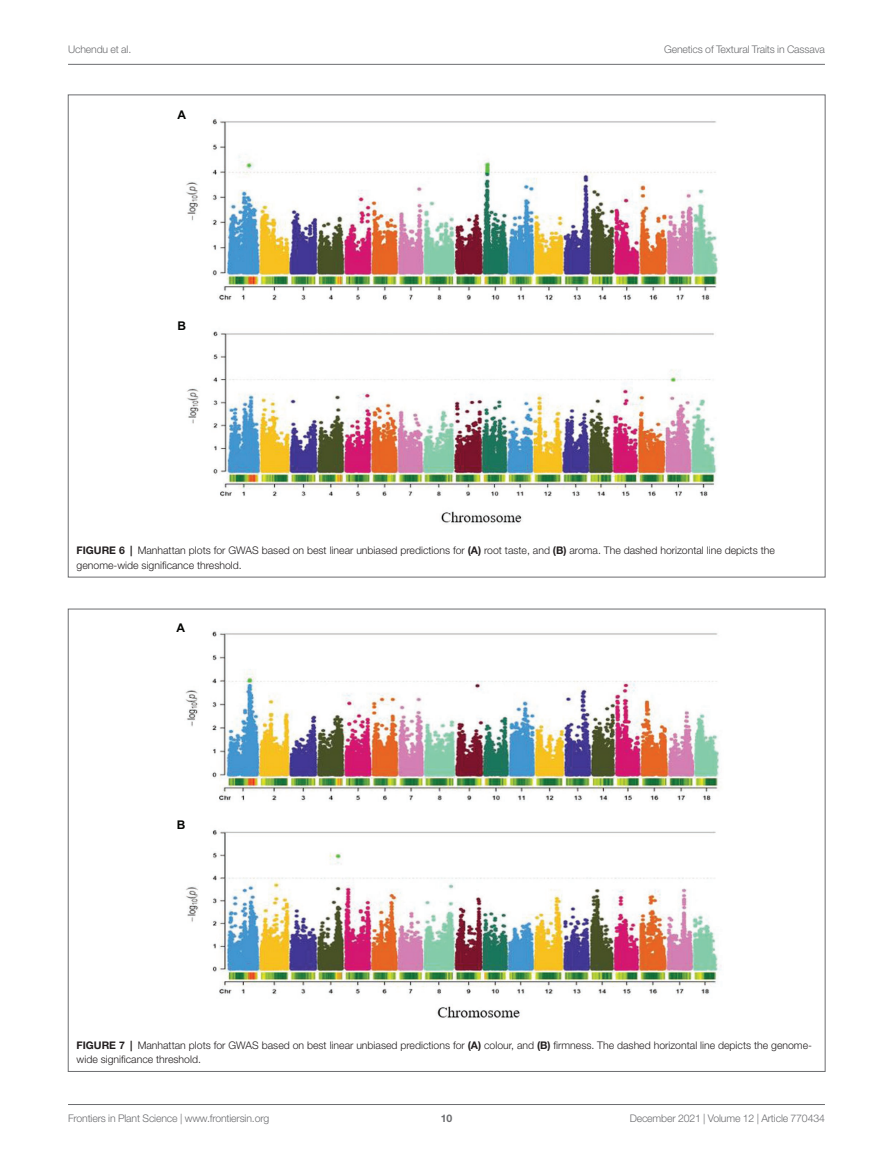
<style>
.page{position:relative;width:893px;height:1170px;background:#fff}
.page>*{position:absolute;margin:0;border:0;box-sizing:border-box;transform-origin:0 0}
.t1{font:700 12px "Arial";color:#040503}
.FIG_LEG{font:300 10.5px/14.2px "Helvetica Neue LT Std";color:#231f20}
.t2{font:300 10.5px "Helvetica Neue LT Std";letter-spacing:-.015em;color:#6c6d70}
.t3{font:700 10.5px "Helvetica Neue LT Std";color:#6c6d70}
.s1{font-weight:700}
</style>
<div class="page">
<hr style="left:68px;top:64px;width:757px;height:1px;background:#6c6d70">
<hr style="left:68px;top:1104px;width:757px;height:1px;background:#6c6d70">
<img style="left:186px;top:119px;width:532px;height:404px">
<img style="left:185px;top:631px;width:536px;height:387px">
<p class="t2" style="left:68px;top:42px;width:65px">Uchendu et al.</p>
<p class="t2" style="left:664px;top:42px;width:162px">Genetics of Textural Traits in Cassava</p>
<p class="t1" style="left:177px;top:106px;width:10px">A</p>
<p class="t1" style="left:177px;top:317px;width:10px">B</p>
<p class="FIG_LEG" style="left:77px;top:543px;width:700px"><span class="s1">FIGURE 6 |</span> Manhattan plots for GWAS based on best linear unbiased predictions for <span class="s1">(A)</span> root taste, and <span class="s1">(B)</span> aroma. The dashed horizontal line depicts the genome-wide significance threshold.</p>
<p class="t1" style="left:176px;top:619px;width:10px">A</p>
<p class="t1" style="left:177px;top:816px;width:10px">B</p>
<p class="FIG_LEG" style="left:77px;top:1037px;width:737px"><span class="s1">FIGURE 7 |</span> Manhattan plots for GWAS based on best linear unbiased predictions for <span class="s1">(A)</span> colour, and <span class="s1">(B)</span> firmness. The dashed horizontal line depicts the genome&shy;wide significance threshold.</p>
<p class="t2" style="left:68px;top:1111px;width:203px">Frontiers in Plant Science | www.frontiersin.org</p>
<p class="t3" style="left:441px;top:1111px;width:13px">10</p>
<p class="t2" style="left:630px;top:1111px;width:197px">December 2021 | Volume 12 | Article 770434</p>
</div>
